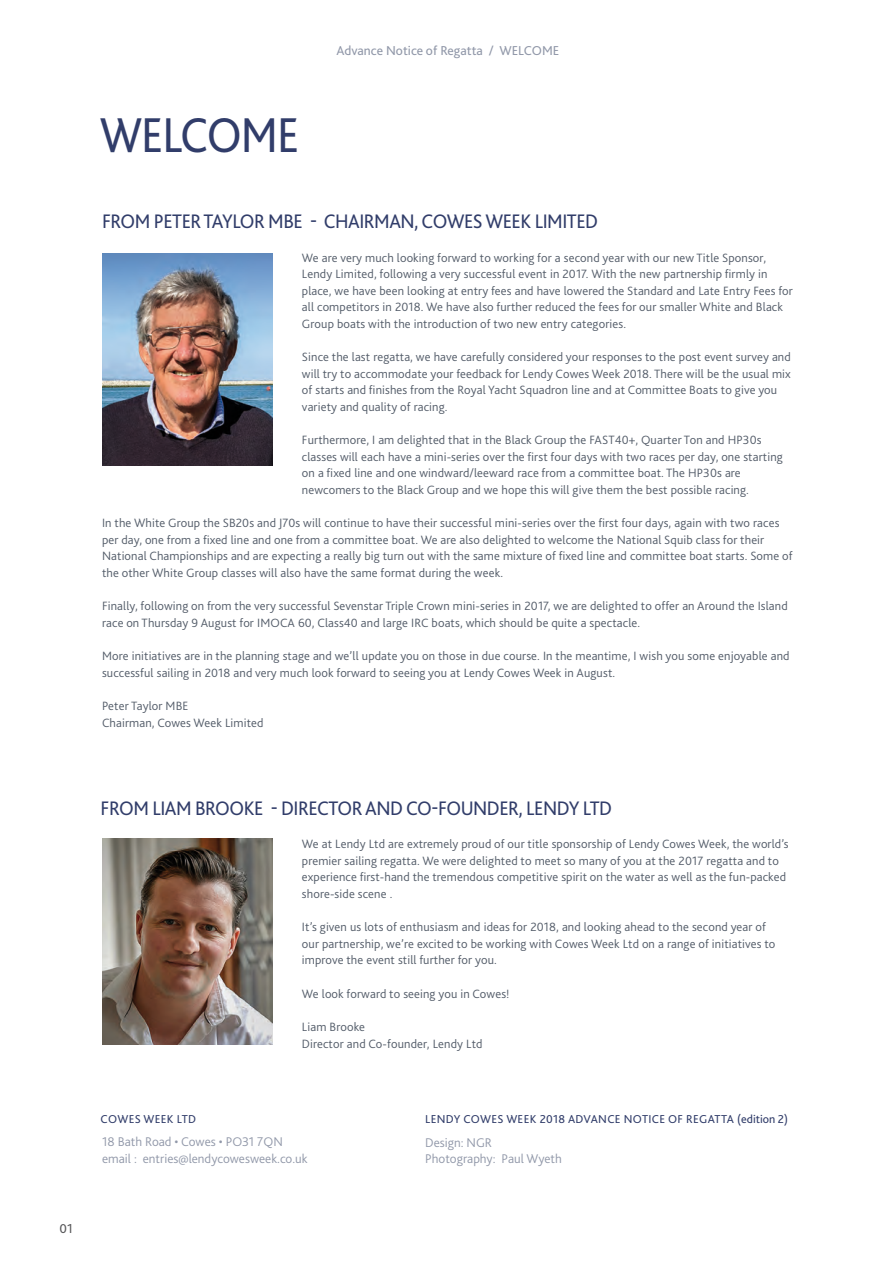
<style>
.page{position:relative;width:893px;height:1263px;background:#fff}
.page>*{position:absolute;margin:0;border:0;box-sizing:border-box;transform-origin:0 0}
.t1{font:51.15px "Bliss 2";letter-spacing:-.025em;color:#313d6a;scale:.91 1}
.t2{font:20.4px "Bliss 2";letter-spacing:-.025em;color:#313d6a;scale:.95 1}
.t3{font:13.5px "Bliss 2";color:#9198a9}
.t4{font:13.5px "Bliss 2";color:#58585a}
.t5{font:300 13.2px/16.5px "Bliss 2";color:#9198a9}
.t6{font:300 12.6px/16.5px "Bliss 2";letter-spacing:.01em;color:#525b68}
.t7{font:12px "Bliss 2";letter-spacing:.025em;color:#313d6a}
</style>
<div class="page">
<img style="left:102px;top:253px;width:170px;height:213px">
<img style="left:102px;top:839px;width:170px;height:206px">
<p class="t4" style="left:60px;top:1220px;width:15px">01</p>
<h1 class="t1" style="left:100px;top:104px;width:221px">WELCOME</h1>
<p class="t3" style="left:336px;top:42px;width:224px">Advance Notice of Regatta / WELCOME</p>
<h2 class="t2" style="left:102px;top:209px;width:524px">FROM PETER TAYLOR MBE - CHAIRMAN, COWES WEEK LIMITED</h2>
<p class="t6" style="left:302px;top:249px;width:492px">We are very much looking forward to working for a second year with our new Title Sponsor, Lendy Limited, following a very successful event in 2017. With the new partnership firmly in place, we have been looking at entry fees and have lowered the Standard and Late Entry Fees for all competitors in 2018. We have also further reduced the fees for our smaller White and Black Group boats with the introduction of two new entry categories.</p>
<p class="t6" style="left:302px;top:348px;width:490px">Since the last regatta, we have carefully considered your responses to the post event survey and will try to accommodate your feedback for Lendy Cowes Week 2018. There will be the usual mix of starts and finishes from the Royal Yacht Squadron line and at Committee Boats to give you variety and quality of racing.</p>
<p class="t6" style="left:302px;top:431px;width:482px">Furthermore, I am delighted that in the Black Group the FAST40+, Quarter Ton and HP30s classes will each have a mini-series over the first four days with two races per day, one starting on a fixed line and one windward/leeward race from a committee boat. The HP30s are newcomers to the Black Group and we hope this will give them the best possible racing.</p>
<p class="t6" style="left:102px;top:514px;width:692px">In the White Group the SB20s and J70s will continue to have their successful mini-series over the first four days, again with two races per day, one from a fixed line and one from a committee boat. We are also delighted to welcome the National Squib class for their National Championships and are expecting a really big turn out with the same mixture of fixed line and committee boat starts. Some of the other White Group classes will also have the same format during the week.</p>
<p class="t6" style="left:102px;top:597px;width:687px">Finally, following on from the very successful Sevenstar Triple Crown mini-series in 2017, we are delighted to offer an Around the Island race on Thursday 9 August for IMOCA 60, Class40 and large IRC boats, which should be quite a spectacle.</p>
<p class="t6" style="left:102px;top:647px;width:689px">More initiatives are in the planning stage and we’ll update you on those in due course. In the meantime, I wish you some enjoyable and successful sailing in 2018 and very much look forward to seeing you at Lendy Cowes Week in August.</p>
<p class="t6" style="left:102px;top:697px;width:163px">Peter Taylor MBE<br>Chairman, Cowes Week Limited</p>
<h2 class="t2" style="left:101px;top:795px;width:540px">FROM LIAM BROOKE - DIRECTOR AND CO-FOUNDER, LENDY LTD</h2>
<p class="t6" style="left:302px;top:835px;width:488px">We at Lendy Ltd are extremely proud of our title sponsorship of Lendy Cowes Week, the world’s premier sailing regatta. We were delighted to meet so many of you at the 2017 regatta and to experience first-hand the tremendous competitive spirit on the water as well as the fun-packed shore-side scene .</p>
<p class="t6" style="left:302px;top:918px;width:475px">It’s given us lots of enthusiasm and ideas for 2018, and looking ahead to the second year of our partnership, we’re excited to be working with Cowes Week Ltd on a range of initiatives to improve the event still further for you.</p>
<p class="t6" style="left:302px;top:985px;width:209px">We look forward to seeing you in Cowes!</p>
<p class="t6" style="left:302px;top:1018px;width:182px">Liam Brooke<br>Director and Co-founder, Lendy Ltd</p>
<p class="t7" style="left:101px;top:1111px;width:97px">COWES WEEK LTD</p>
<p class="t7" style="left:425px;top:1111px;width:364px">LENDY COWES WEEK 2018 ADVANCE NOTICE OF REGATTA (edition 2)</p>
<p class="t5" style="left:102px;top:1133px;width:207px">18 Bath Road • Cowes • PO31 7QN email : entries@lendycowesweek.co.uk</p>
<p class="t5" style="left:425px;top:1133px;width:138px">Design: NGR<br>Photography: Paul Wyeth</p>
</div>
